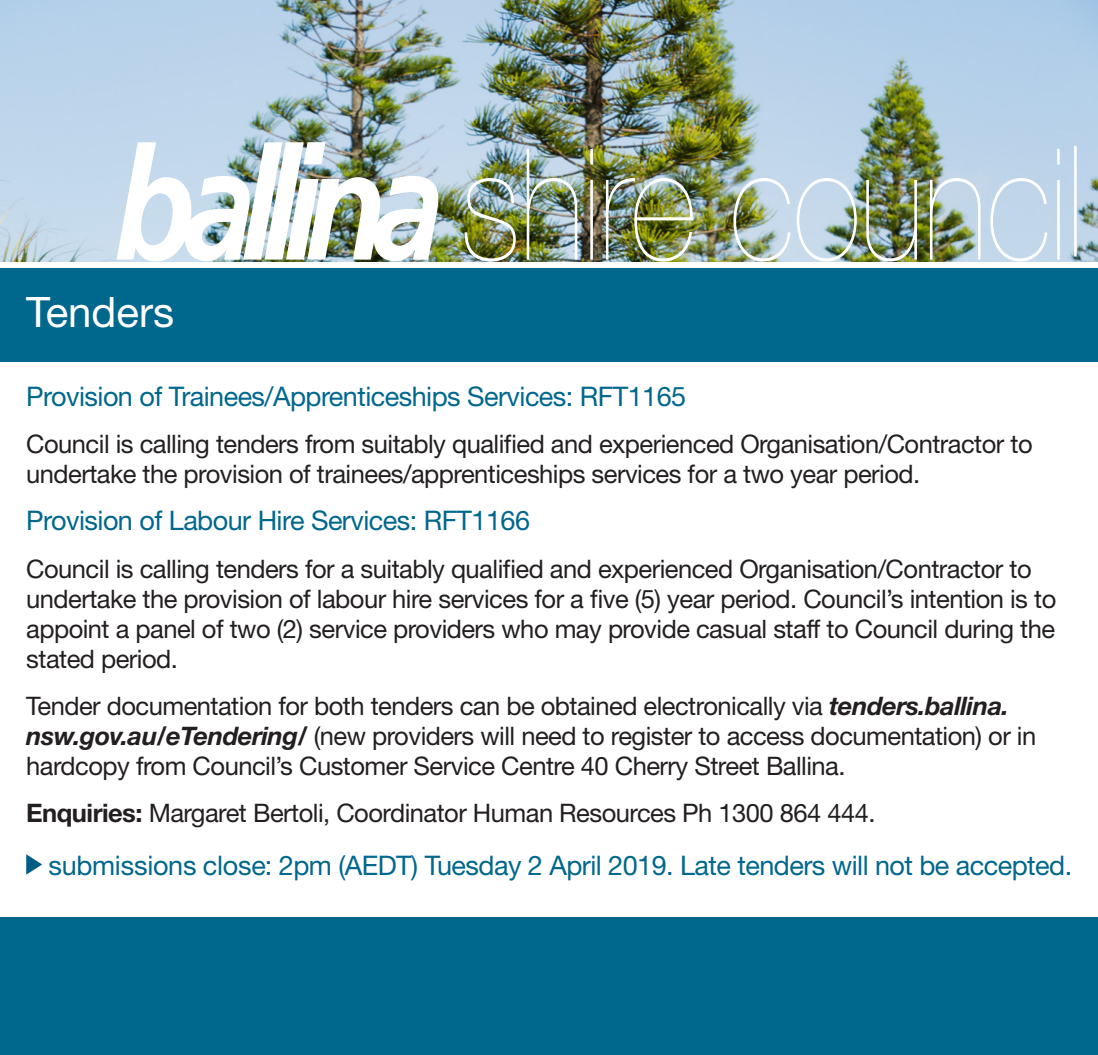
<style>
.page{position:relative;width:1098px;height:1055px;background:#fff}
.page>*{position:absolute;margin:0;border:0;box-sizing:border-box;transform-origin:0 0}
.notice_title{font:42px "Helvetica Neue LT Std";color:#fff}
.applications_close{font:27px "Helvetica Neue LT Std";letter-spacing:-.02em;color:#00678d}
.t1{font:25.5px/30px "Helvetica Neue LT Std";letter-spacing:-.02em;color:#231f20}
.s1{font-weight:700;font-style:italic}
.s2{font-weight:700}
</style>
<div class="page">
<img style="left:0;top:0;width:1096px;height:261px">
<svg style="left:26px;top:854px;width:16px;height:20px"></svg>
<div style="left:0;top:268px;width:1097px;height:94px;background:#00678d"></div>
<div style="left:0;top:917px;width:1096px;height:137px;background:#00678d"></div>
<img style="left:116px;top:142px;width:323px;height:119px">
<img style="left:464px;top:178px;width:51px;height:83px">
<img style="left:526px;top:149px;width:51px;height:111px">
<svg style="left:590px;top:149px;width:2px;height:15px"></svg>
<hr style="left:590px;top:180px;width:2px;height:80px;background:#fff">
<img style="left:605px;top:177px;width:88px;height:85px">
<img style="left:733px;top:178px;width:57px;height:83px">
<img style="left:796px;top:178px;width:60px;height:83px">
<img style="left:866px;top:180px;width:50px;height:81px">
<img style="left:929px;top:178px;width:51px;height:82px">
<svg style="left:990px;top:178px;width:56px;height:83px"></svg>
<hr style="left:1056px;top:149px;width:3px;height:15px;background:#fff">
<hr style="left:1056px;top:180px;width:3px;height:80px;background:#fff">
<svg style="left:1073px;top:146px;width:3px;height:110px"></svg>
<p class="notice_title" style="left:26px;top:287px;width:149px">Tenders</p>
<p class="applications_close" style="left:26px;top:381px;width:661px">Provision of Trainees/Apprenticeships Services: RFT1165</p>
<p class="t1" style="left:26px;top:429px;width:1007px">Council is calling tenders from suitably qualified and experienced Organisation/Contractor to undertake the provision of trainees/apprenticeships services for a two year period.</p>
<p class="applications_close" style="left:26px;top:505px;width:505px">Provision of Labour Hire Services: RFT1166</p>
<p class="t1" style="left:26px;top:553px;width:1031px">Council is calling tenders for a suitably qualified and experienced Organisation/Contractor to undertake the provision of labour hire services for a five (5) year period. Council’s intention is to appoint a panel of two (2) service providers who may provide casual staff to Council during the stated period.</p>
<p class="t1" style="left:26px;top:690px;width:1011px">Tender documentation for both tenders can be obtained electronically via <span class="s1">tenders.ballina. nsw.gov.au/eTendering/</span> (new providers will need to register to access documentation) or in hardcopy from Council’s Customer Service Centre 40 Cherry Street Ballina.</p>
<p class="t1" style="left:26px;top:797px;width:850px"><span class="s2">Enquiries:</span> Margaret Bertoli, Coordinator Human Resources Ph 1300 864 444.</p>
<p class="applications_close" style="left:49px;top:849px;width:1024px">submissions close: 2pm (AEDT) Tuesday 2 April 2019. Late tenders will not be accepted.</p>
</div>
